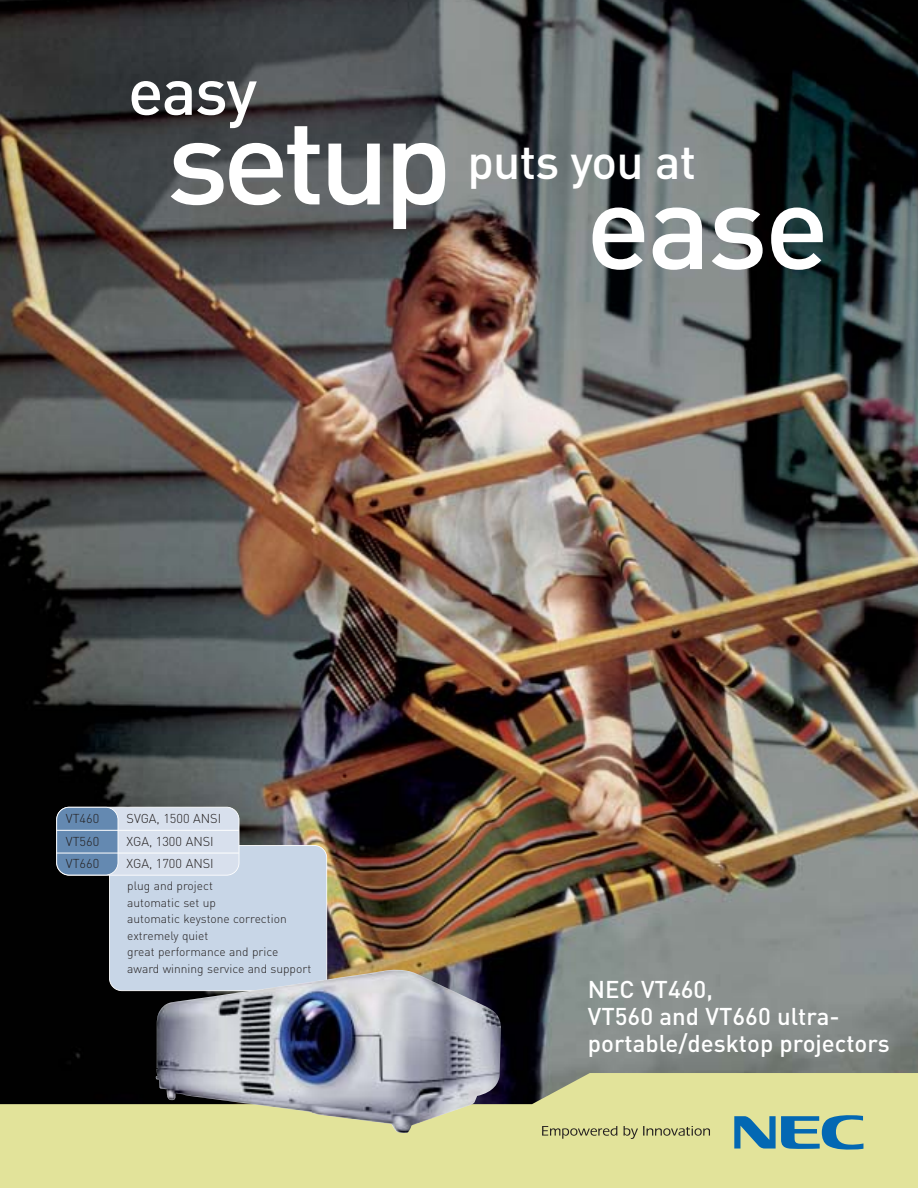
<style>
.page{position:relative;width:918px;height:1188px;background:#fff}
.page>*{position:absolute;margin:0;border:0;box-sizing:border-box;transform-origin:0 0}
.t1{font:500 120px "DIN";letter-spacing:-.055em;color:#fff;scale:1.04 1}
.t2{font:500 120px "DIN";letter-spacing:-.055em;color:#fff}
.t3{font:500 66px "DIN";color:#fff}
.t4{font:500 48px "DIN";letter-spacing:-.015em;color:#fff}
.t5{font:500 24px/27px "DIN";color:#fff}
.t6{font:300 12.75px "DIN";color:#231f1f}
.t7{font:300 12px/16.5px "DIN";color:#231f1f}
</style>
<div class="page">
<img style="left:0;top:0;width:918px;height:1073px">
<svg style="left:0;top:1073px;width:918px;height:115px;background:#cfd08e"></svg>
<svg style="left:542px;top:1126px;width:75px;height:13px"></svg>
<svg style="left:624px;top:1126px;width:86px;height:13px"></svg>
<svg style="left:734px;top:1115px;width:129px;height:35px;background:#71a4a6"></svg>
<div style="left:109px;top:846px;width:218px;height:145px;background:#c8d6e7;border-radius:12px"></div>
<div style="left:109px;top:845px;width:218px;height:146px;border:2px solid #fff;border-radius:13px"></div>
<div style="left:57px;top:807px;width:182px;height:68px;background:#d8e0ed;border-radius:12px"></div>
<div style="left:56px;top:807px;width:183px;height:69px;border:2px solid #fff;border-radius:13px"></div>
<div style="left:57px;top:807px;width:61px;height:68px;background:#6489b1;border-radius:12px"></div>
<div style="left:56px;top:807px;width:62px;height:68px;border:2px solid #fff;border-radius:13px"></div>
<hr style="left:57px;top:830px;width:182px;height:1px;background:#fff">
<hr style="left:56px;top:853px;width:183px;height:1px;background:#fff">
<img style="left:156px;top:969px;width:345px;height:164px">
<h2 class="t3" style="left:128px;top:68px;width:131px">easy</h2>
<h1 class="t1" style="left:167px;top:119px;width:276px">setup</h1>
<h3 class="t4" style="left:467px;top:145px;width:230px">puts you at</h3>
<h1 class="t2" style="left:586px;top:184px;width:245px">ease</h1>
<p class="t6" style="left:66px;top:814px;width:35px">VT460</p>
<p class="t6" style="left:127px;top:814px;width:96px">SVGA, 1500 ANSI</p>
<p class="t6" style="left:66px;top:837px;width:35px">VT560</p>
<p class="t6" style="left:127px;top:837px;width:89px">XGA, 1300 ANSI</p>
<p class="t6" style="left:66px;top:859px;width:35px">VT660</p>
<p class="t6" style="left:127px;top:859px;width:89px">XGA, 1700 ANSI</p>
<p class="t7" style="left:127px;top:879px;width:186px">plug and project<br>automatic set up<br>automatic keystone correction extremely quiet<br>great performance and price award winning service and support</p>
<h3 class="t5" style="left:588px;top:979px;width:303px">NEC VT460,<br>VT560 and VT660 ultra&shy;portable/desktop projectors</h3>
</div>
